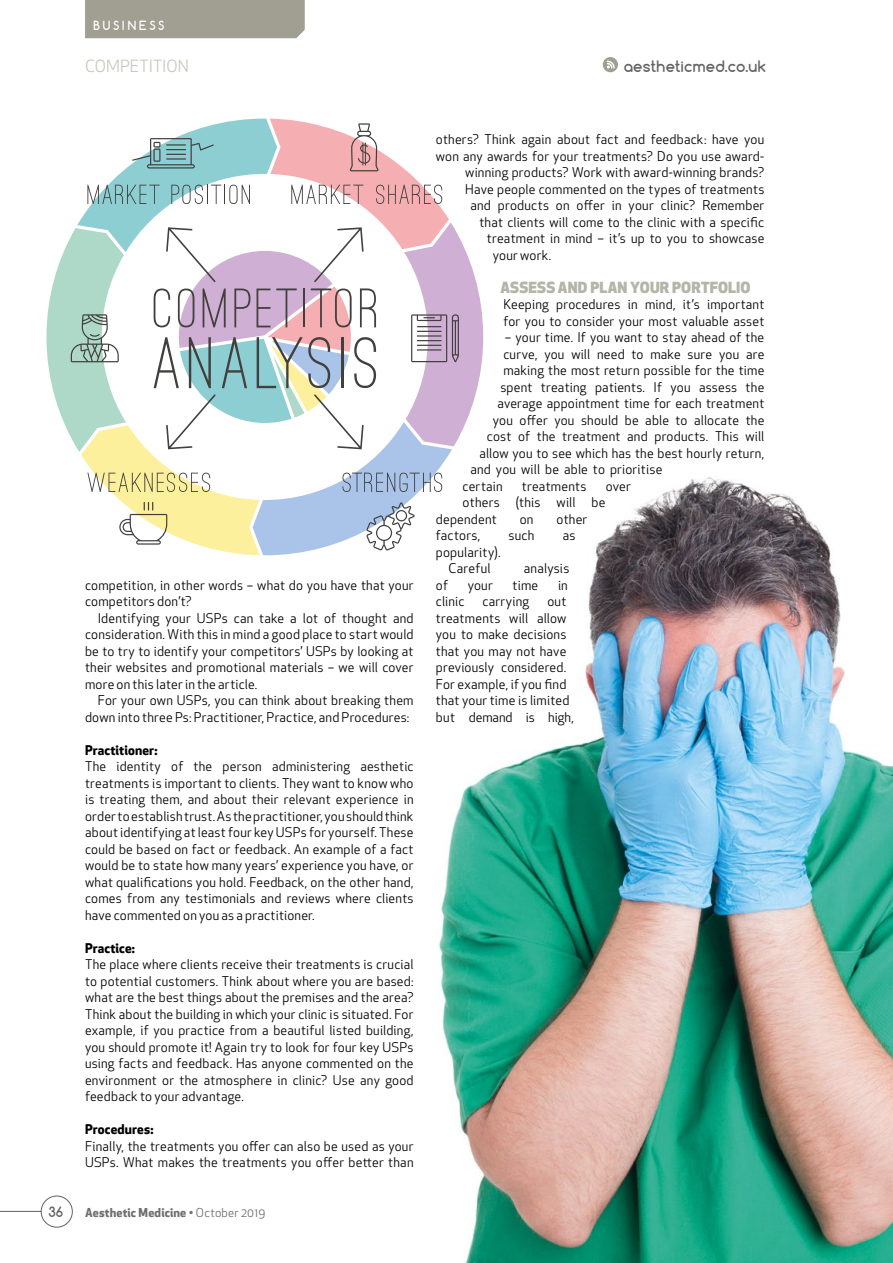
<style>
.page{position:relative;width:893px;height:1263px;background:#fff}
.page>*{position:absolute;margin:0;border:0;box-sizing:border-box;transform-origin:0 0}
.Article_Headline_LHP{font:16.5px "Apex New";color:#c9c7bd}
.Subhead{font:800 15px "Apex New";letter-spacing:.01em;color:#b5b4a8}
.URL_LHP{font:700 15px "Comfortaa";letter-spacing:.01em;color:#646363}
.t1{font:700 13.5px "Comfortaa";color:#646363}
.Body_Copy_after_subh{font:13.2px/16.5px "Apex New";letter-spacing:.015em;color:#000}
.Body_Copy{font:13.2px/16.5px "Apex New";letter-spacing:.015em;color:#000}
.Body_Copy_after_subh-2{font:700 13.2px "Apex New";letter-spacing:.01em;color:#000}
.Footer_LHP{font:700 12px "Apex New";letter-spacing:.01em;color:#706f6f}
.Section_Tab_LHP{font:700 12px "Comfortaa";letter-spacing:.225em;color:#fff}
.s1{font-weight:400}
</style>
<div class="page">
<img style="left:439px;top:477px;width:454px;height:786px">
<div style="left:0;top:65px;width:537px;height:544px;background:#fff"></div>
<svg style="left:46px;top:119px;width:437px;height:436px"></svg>
<div style="left:41px;top:1196px;width:32px;height:31px;border:1px solid #646363;border-radius:50%"></div>
<hr style="left:0;top:1211px;width:41px;height:1px;background:#646363">
<div style="left:85px;top:0;width:220px;height:38px;background:#a19f92"></div>
<div style="left:603px;top:57px;width:15px;height:15px;background:#a19f92;border-radius:50%"></div>
<svg style="left:607px;top:61px;width:8px;height:7px"></svg>
<p class="Section_Tab_LHP" style="left:94px;top:18px;width:72px">BUSINESS</p>
<p class="Article_Headline_LHP" style="left:85px;top:56px;width:105px">COMPETITION</p>
<p class="URL_LHP" style="left:624px;top:57px;width:144px">aestheticmed.co.uk</p>
<p class="t1" style="left:48px;top:1203px;width:16px">36</p>
<p class="Body_Copy_after_subh" style="left:85px;top:577px;width:330px">competition, in other words – what do you have that your competitors don’t?</p>
<p class="Body_Copy" style="left:85px;top:610px;width:330px;text-align:justify;text-indent:13px">Identifying your USPs can take a lot of thought and consideration. With this in mind a good place to start would be to try to identify your competitors’ USPs by looking at their websites and promotional materials – we will cover more on this later in the article.</p>
<p class="Body_Copy" style="left:85px;top:692px;width:330px;text-indent:13px">For your own USPs, you can think about breaking them down into three Ps: Practitioner, Practice, and Procedures:</p>
<p class="Body_Copy_after_subh-2" style="left:85px;top:740px;width:74px">Practitioner:</p>
<p class="Body_Copy_after_subh" style="left:85px;top:758px;width:330px;text-align:justify">The identity of the person administering aesthetic treatments is important to clients. They want to know who is treating them, and about their relevant experience in order to establish trust. As the practitioner, you should think about identifying at least four key USPs for yourself. These could be based on fact or feedback. An example of a fact would be to state how many years’ experience you have, or what qualifications you hold. Feedback, on the other hand, comes from any testimonials and reviews where clients have commented on you as a practitioner.</p>
<p class="Body_Copy_after_subh-2" style="left:85px;top:938px;width:52px">Practice:</p>
<p class="Body_Copy_after_subh" style="left:85px;top:956px;width:330px;text-align:justify">The place where clients receive their treatments is crucial to potential customers. Think about where you are based: what are the best things about the premises and the area?<br>Think about the building in which your clinic is situated. For example, if you practice from a beautiful listed building, you should promote it! Again try to look for four key USPs using facts and feedback. Has anyone commented on the environment or the atmosphere in clinic? Use any good feedback to your advantage.</p>
<p class="Body_Copy_after_subh-2" style="left:85px;top:1120px;width:70px">Procedures:</p>
<p class="Body_Copy_after_subh" style="left:85px;top:1138px;width:330px">Finally, the treatments you offer can also be used as your<br>USPs. What makes the treatments you offer better than</p>
<p class="Footer_LHP" style="left:85px;top:1203px;width:182px">Aesthetic Medicine • <span class="s1">October 2019</span></p>
<p class="Body_Copy_after_subh" style="left:436px;top:131px;width:330px">others? Think again about fact and feedback: have you</p>
<p class="Body_Copy_after_subh" style="left:436px;top:148px;width:330px">won any awards for your treatments? Do you use award-</p>
<p class="Body_Copy_after_subh" style="left:465px;top:164px;width:301px">winning products? Work with award-winning brands?</p>
<p class="Body_Copy_after_subh" style="left:465px;top:181px;width:301px">Have people commented on the types of treatments</p>
<p class="Body_Copy_after_subh" style="left:470px;top:197px;width:295px">and products on offer in your clinic? Remember</p>
<p class="Body_Copy_after_subh" style="left:479px;top:214px;width:286px">that clients will come to the clinic with a specific</p>
<p class="Body_Copy_after_subh" style="left:487px;top:230px;width:279px">treatment in mind – it’s up to you to showcase</p>
<p class="Body_Copy_after_subh" style="left:493px;top:247px;width:60px">your work.</p>
<p class="Subhead" style="left:500px;top:277px;width:252px">ASSESS AND PLAN YOUR PORTFOLIO</p>
<p class="Body_Copy_after_subh" style="left:503px;top:296px;width:263px">Keeping procedures in mind, it’s important for you to consider your most valuable asset</p>
<p class="Body_Copy_after_subh" style="left:505px;top:329px;width:261px">– your time. If you want to stay ahead of the</p>
<p class="Body_Copy_after_subh" style="left:503px;top:346px;width:263px">curve, you will need to make sure you are</p>
<p class="Body_Copy_after_subh" style="left:503px;top:362px;width:263px">making the most return possible for the time</p>
<p class="Body_Copy_after_subh" style="left:500px;top:379px;width:265px">spent treating patients. If you assess the</p>
<p class="Body_Copy_after_subh" style="left:497px;top:395px;width:268px">average appointment time for each treatment</p>
<p class="Body_Copy_after_subh" style="left:493px;top:412px;width:273px">you offer you should be able to allocate the</p>
<p class="Body_Copy_after_subh" style="left:487px;top:428px;width:279px">cost of the treatment and products. This will</p>
<p class="Body_Copy_after_subh" style="left:479px;top:445px;width:286px">allow you to see which has the best hourly return,</p>
<p class="Body_Copy_after_subh" style="left:470px;top:461px;width:193px">and you will be able to prioritise</p>
<p class="Body_Copy_after_subh" style="left:463px;top:478px;width:41px">certain</p>
<p class="Body_Copy_after_subh" style="left:522px;top:478px;width:66px">treatments</p>
<p class="Body_Copy_after_subh" style="left:606px;top:478px;width:27px">over</p>
<p class="Body_Copy_after_subh" style="left:436px;top:494px;width:171px;text-indent:27px">others (this will be dependent</p>
<p class="Body_Copy_after_subh" style="left:520px;top:511px;width:15px">on</p>
<p class="Body_Copy_after_subh" style="left:556px;top:511px;width:32px">other</p>
<p class="Body_Copy_after_subh" style="left:436px;top:527px;width:46px">factors,</p>
<p class="Body_Copy_after_subh" style="left:509px;top:527px;width:27px">such</p>
<p class="Body_Copy_after_subh" style="left:563px;top:527px;width:14px">as</p>
<p class="Body_Copy_after_subh" style="left:436px;top:544px;width:66px">popularity).</p>
<p class="Body_Copy" style="left:449px;top:560px;width:43px">Careful</p>
<p class="Body_Copy" style="left:524px;top:560px;width:47px">analysis</p>
<p class="Body_Copy" style="left:436px;top:577px;width:14px">of</p>
<p class="Body_Copy" style="left:468px;top:577px;width:27px">your</p>
<p class="Body_Copy" style="left:513px;top:577px;width:27px">time</p>
<p class="Body_Copy" style="left:558px;top:577px;width:11px">in</p>
<p class="Body_Copy" style="left:436px;top:593px;width:30px">clinic</p>
<p class="Body_Copy" style="left:482px;top:593px;width:48px">carrying</p>
<p class="Body_Copy" style="left:436px;top:593px;width:139px;text-indent:111px">out treatments will allow you to make decisions that you may not have previously considered.<br>For example, if you find that your time is limited but demand is high,</p>
</div>
